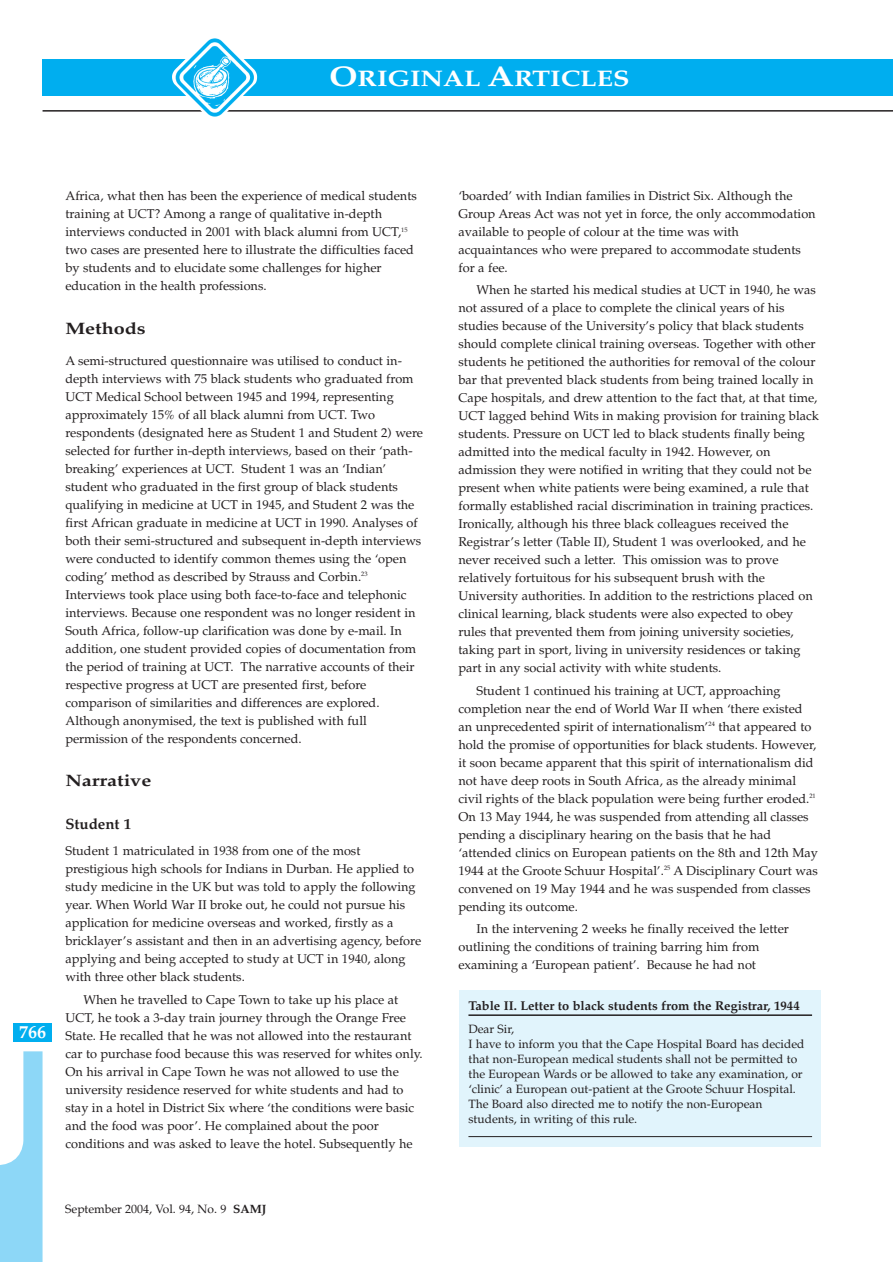
<style>
.page{position:relative;width:893px;height:1262px;background:#fff}
.page>*{position:absolute;margin:0;border:0;box-sizing:border-box;transform-origin:0 0}
.t1{font:700 22.5px "Palatino";color:#fff;scale:1.2 1}
.t2{font:700 18px "Palatino";color:#fff}
.t3{font:700 16.5px "Palatino";color:#231f20;scale:1.2 1}
.t4{font:700 15px "Palatino";color:#231f20}
.t5{font:12.75px/18px "Palatino";color:#231f20}
.t6{font:700 12.75px "Palatino";color:#231f20}
.t7{font:12px/15px "Palatino";color:#231f20}
.s1{font-size:28.5px}
.s2{font-weight:700}
</style>
<div class="page">
<div style="left:14px;top:1023px;width:38px;height:19px;background:#00aeef"></div>
<div style="left:43px;top:59px;width:849px;height:36px;background:#00aeef"></div>
<svg style="left:0;top:1051px;width:43px;height:211px"></svg>
<hr style="left:43px;top:110px;width:849px;height:2px;background:#231f20">
<img style="left:172px;top:38px;width:85px;height:79px">
<div style="left:459px;top:990px;width:362px;height:157px;background:#e1f4fc"></div>
<hr style="left:468px;top:1014px;width:344px;height:2px;background:#231f20">
<hr style="left:468px;top:1136px;width:344px;height:1px;background:#231f20">
<h1 class="t1" style="left:329px;top:69px;width:252px"><span class="s1">O</span>RIGINAL <span class="s1">A</span>RTICLES</h1>
<h2 class="t2" style="left:19px;top:1025px;width:28px">766</h2>
<p class="t5" style="left:65px;top:188px;width:353px">Africa, what then has been the experience of medical students training at UCT? Among a range of qualitative in-depth interviews conducted in 2001 with black alumni from UCT,<sup>15 </sup>two cases are presented here to illustrate the difficulties faced by students and to elucidate some challenges for higher education in the health professions.</p>
<p class="t3" style="left:65px;top:322px;width:68px">Methods</p>
<p class="t5" style="left:65px;top:352px;width:359px">A semi-structured questionnaire was utilised to conduct in&shy;depth interviews with 75 black students who graduated from UCT Medical School between 1945 and 1994, representing approximately 15% of all black alumni from UCT. Two respondents (designated here as Student 1 and Student 2) were selected for further in-depth interviews, based on their ‘path&shy;breaking’ experiences at UCT. Student 1 was an ‘Indian’ student who graduated in the first group of black students qualifying in medicine at UCT in 1945, and Student 2 was the first African graduate in medicine at UCT in 1990. Analyses of both their semi-structured and subsequent in-depth interviews were conducted to identify common themes using the ‘open coding’ method as described by Strauss and Corbin.<sup>23<br></sup>Interviews took place using both face-to-face and telephonic interviews. Because one respondent was no longer resident in South Africa, follow-up clarification was done by e-mail. In addition, one student provided copies of documentation from the period of training at UCT. The narrative accounts of their respective progress at UCT are presented first, before comparison of similarities and differences are explored.<br>Although anonymised, the text is published with full permission of the respondents concerned.</p>
<p class="t3" style="left:65px;top:774px;width:73px">Narrative</p>
<p class="t4" style="left:65px;top:818px;width:67px">Student 1</p>
<p class="t5" style="left:65px;top:843px;width:357px">Student 1 matriculated in 1938 from one of the most prestigious high schools for Indians in Durban. He applied to study medicine in the UK but was told to apply the following year. When World War II broke out, he could not pursue his application for medicine overseas and worked, firstly as a bricklayer’s assistant and then in an advertising agency, before applying and being accepted to study at UCT in 1940, along with three other black students.</p>
<p class="t5" style="left:65px;top:991px;width:358px;text-indent:18px">When he travelled to Cape Town to take up his place at UCT, he took a 3-day train journey through the Orange Free State. He recalled that he was not allowed into the restaurant car to purchase food because this was reserved for whites only.<br>On his arrival in Cape Town he was not allowed to use the university residence reserved for white students and had to stay in a hotel in District Six where ‘the conditions were basic and the food was poor’. He complained about the poor conditions and was asked to leave the hotel. Subsequently he</p>
<p class="t7" style="left:65px;top:1202px;width:202px">September 2004, Vol. 94, No. 9 <span class="s2">SAMJ</span></p>
<p class="t5" style="left:458px;top:188px;width:359px">‘boarded’ with Indian families in District Six. Although the Group Areas Act was not yet in force, the only accommodation available to people of colour at the time was with acquaintances who were prepared to accommodate students for a fee.</p>
<p class="t5" style="left:458px;top:282px;width:362px;text-indent:18px">When he started his medical studies at UCT in 1940, he was not assured of a place to complete the clinical years of his studies because of the University’s policy that black students should complete clinical training overseas. Together with other students he petitioned the authorities for removal of the colour bar that prevented black students from being trained locally in Cape hospitals, and drew attention to the fact that, at that time, UCT lagged behind Wits in making provision for training black students. Pressure on UCT led to black students finally being admitted into the medical faculty in 1942. However, on admission they were notified in writing that they could not be present when white patients were being examined, a rule that formally established racial discrimination in training practices.<br>Ironically, although his three black colleagues received the Registrar’s letter (Table II), Student 1 was overlooked, and he never received such a letter. This omission was to prove relatively fortuitous for his subsequent brush with the University authorities. In addition to the restrictions placed on clinical learning, black students were also expected to obey rules that prevented them from joining university societies, taking part in sport, living in university residences or taking part in any social activity with white students.</p>
<p class="t5" style="left:458px;top:683px;width:361px;text-indent:18px">Student 1 continued his training at UCT, approaching completion near the end of World War II when ‘there existed an unprecedented spirit of internationalism’<sup>24</sup> that appeared to hold the promise of opportunities for black students. However, it soon became apparent that this spirit of internationalism did not have deep roots in South Africa, as the already minimal civil rights of the black population were being further eroded.<sup>21<br></sup>On 13 May 1944, he was suspended from attending all classes pending a disciplinary hearing on the basis that he had ‘attended clinics on European patients on the 8th and 12th May 1944 at the Groote Schuur Hospital’.<sup>25</sup> A Disciplinary Court was convened on 19 May 1944 and he was suspended from classes pending its outcome.</p>
<p class="t5" style="left:458px;top:921px;width:332px;text-indent:18px">In the intervening 2 weeks he finally received the letter outlining the conditions of training barring him from examining a ‘European patient’. Because he had not</p>
<p class="t6" style="left:468px;top:1000px;width:333px">Table II. Letter to black students from the Registrar, 1944</p>
<p class="t7" style="left:468px;top:1023px;width:337px">Dear Sir,<br>I have to inform you that the Cape Hospital Board has decided that non-European medical students shall not be permitted to the European Wards or be allowed to take any examination, or ‘clinic’ a European out-patient at the Groote Schuur Hospital.<br>The Board also directed me to notify the non-European students, in writing of this rule.</p>
</div>
